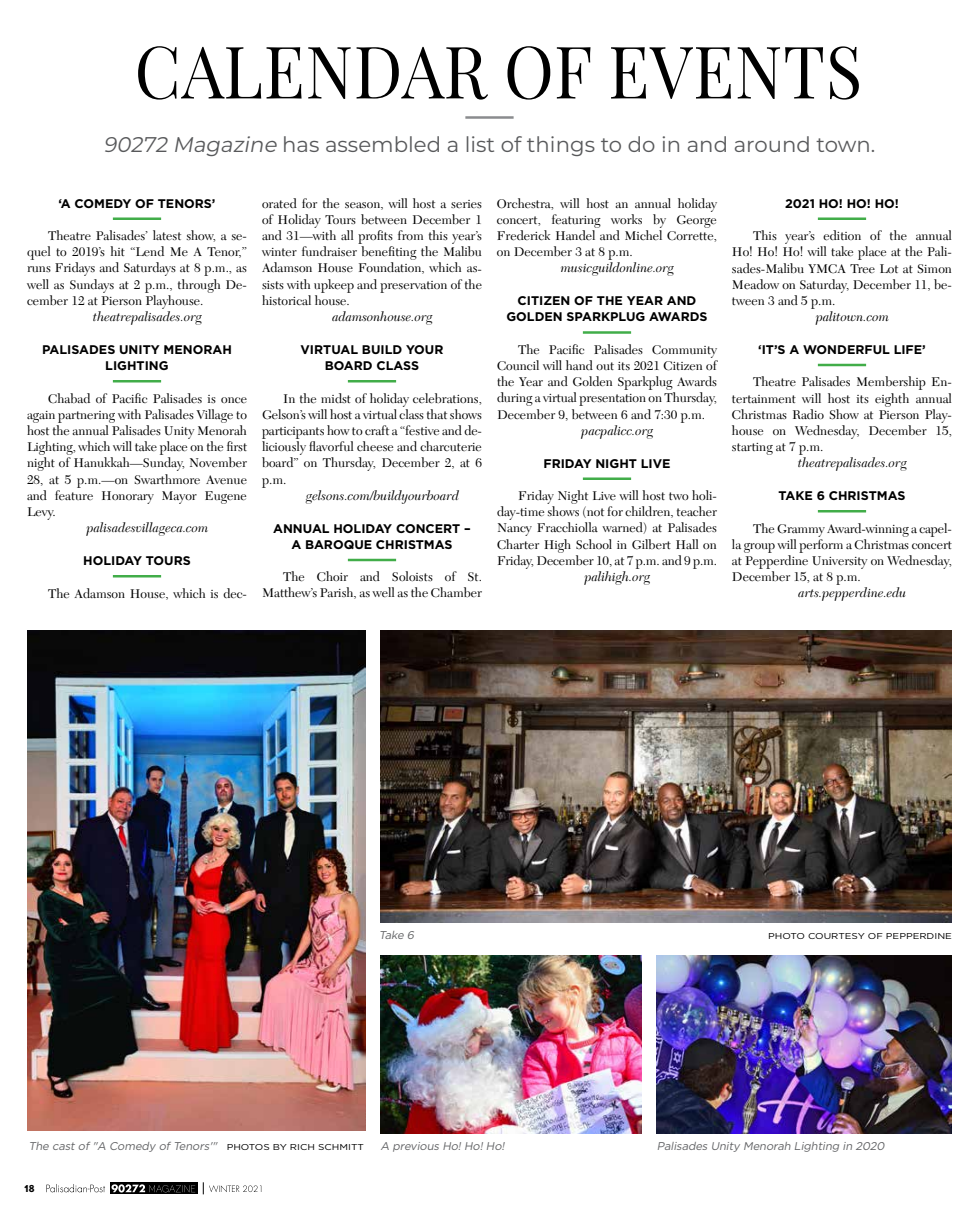
<style>
.page{position:relative;width:979px;height:1215px;background:#fff}
.page>*{position:absolute;margin:0;border:0;box-sizing:border-box;transform-origin:0 0}
.t1{font:72.5px "Playfair Display";letter-spacing:.01em;color:#000;scale:.93 1}
.t2{font:21.25px "Montserrat";color:#58595b}
.t3{font:13.12px/16.2px "New Caledonia";color:#000;text-align:justify}
.t4{font:italic 13.12px "New Caledonia";color:#000}
.t5{font:700 12.5px/16.2px "Gotham";color:#000;text-align:center}
.t6{font:italic 11.25px "Gotham";color:#636466}
.t7{font:700 10px "Novecento";color:#000}
.t8{font:8.5px "Gotham";color:#000;scale:1.18 1}
.s1{font-style:italic}
.s2{font-style:normal;font-size:8.5px;color:#000}
</style>
<div class="page">
<div style="left:110px;top:1182px;width:87px;height:12px;background:#000"></div>
<svg style="left:46px;top:1184px;width:59px;height:8px"></svg>
<svg style="left:111px;top:1184px;width:84px;height:9px"></svg>
<svg style="left:203px;top:1182px;width:58px;height:12px"></svg>
<hr style="left:113px;top:218px;width:48px;height:2px;background:#41ad49">
<hr style="left:113px;top:380px;width:48px;height:2px;background:#41ad49">
<hr style="left:113px;top:575px;width:48px;height:3px;background:#41ad49">
<hr style="left:348px;top:380px;width:48px;height:2px;background:#41ad49">
<hr style="left:348px;top:559px;width:48px;height:2px;background:#41ad49">
<hr style="left:583px;top:331px;width:48px;height:3px;background:#41ad49">
<hr style="left:583px;top:478px;width:48px;height:2px;background:#41ad49">
<hr style="left:818px;top:218px;width:48px;height:2px;background:#41ad49">
<hr style="left:818px;top:364px;width:48px;height:2px;background:#41ad49">
<hr style="left:818px;top:510px;width:48px;height:2px;background:#41ad49">
<hr style="left:465px;top:116px;width:48px;height:3px;background:#8a8c8e">
<img style="left:27px;top:630px;width:338px;height:500px">
<img style="left:380px;top:955px;width:261px;height:179px">
<img style="left:657px;top:955px;width:295px;height:179px">
<img style="left:380px;top:630px;width:572px;height:292px">
<h1 class="t1" style="left:134px;top:26px;width:738px">CALENDAR OF EVENTS</h1>
<h2 class="t2" style="left:104px;top:130px;width:773px"><span class="s1">90272 Magazine</span> has assembled a list of things to do in and around town.</h2>
<p class="t5" style="left:58px;top:195px;width:159px">‘A COMEDY OF TENORS’</p>
<p class="t3" style="left:27px;top:228px;width:221px;text-indent:21px">Theatre Palisades’ latest show, a se&shy;quel to 2019’s hit “Lend Me A Tenor,” runs Fridays and Saturdays at 8 p.m., as well as Sundays at 2 p.m., through De&shy;cember 12 at Pierson Playhouse.</p>
<p class="t4" style="left:93px;top:310px;width:110px">theatrepalisades.org</p>
<p class="t5" style="left:42px;top:341px;width:191px">PALISADES UNITY M ENORAH<br>LIGHTING</p>
<p class="t3" style="left:27px;top:390px;width:222px;text-indent:21px">Chabad of Pacific Palisades is once again partnering with Palisades Village to host the annual Palisades Unity Menorah Lighting, which will take place on the first night of Hanukkah—Sunday, November 28, at 5 p.m.—on Swarthmore Avenue and feature Honorary Mayor Eugene Levy.</p>
<p class="t4" style="left:87px;top:521px;width:123px">palisadesvillageca.com</p>
<p class="t5" style="left:83px;top:552px;width:108px">HOLIDAY TOURS</p>
<p class="t3" style="left:48px;top:585px;width:200px">The Adamson House, which is dec-</p>
<p class="t3" style="left:262px;top:195px;width:221px">orated for the season, will host a series of Holiday Tours between December 1 and 31—with all profits from this year’s winter fundraiser benefiting the Malibu Adamson House Foundation, which as&shy;sists with upkeep and preservation of the historical house.</p>
<p class="t4" style="left:332px;top:310px;width:102px">adamsonhouse.org</p>
<p class="t5" style="left:325px;top:341px;width:120px;text-align:left;text-indent:-24px">VIRTUAL BUILD YOUR<br>BOARD CLASS</p>
<p class="t3" style="left:262px;top:390px;width:221px;text-indent:21px">In the midst of holiday celebrations, Gelson’s will host a virtual class that shows participants how to craft a “festive and de&shy;liciously flavorful cheese and charcuterie board” on Thursday, December 2, at 6 p.m.</p>
<p class="t4" style="left:306px;top:488px;width:154px">gelsons.com/buildyourboard</p>
<p class="t5" style="left:273px;top:520px;width:199px">ANNUAL HOLIDAY CONCERT –<br>A BAROQUE CHRISTMAS</p>
<p class="t3" style="left:262px;top:569px;width:221px;text-align:right">The Choir and Soloists of St.<br>Matthew’s Parish, as well as the Chamber</p>
<p class="t3" style="left:497px;top:195px;width:221px">Orchestra, will host an annual holiday concert, featuring works by George Frederick Handel and Michel Corrette, on December 3 at 8 p.m.</p>
<p class="t4" style="left:561px;top:261px;width:115px">musicguildonline.org</p>
<p class="t5" style="left:506px;top:292px;width:201px">CITIZEN OF THE YEAR AND<br>GOLDEN SPARKPLUG AWARDS</p>
<p class="t3" style="left:497px;top:342px;width:222px;text-indent:21px">The Pacific Palisades Community Council will hand out its 2021 Citizen of the Year and Golden Sparkplug Awards during a virtual presentation on Thursday, December 9, between 6 and 7:30 p.m.</p>
<p class="t4" style="left:581px;top:423px;width:73px">pacpalicc.org</p>
<p class="t5" style="left:543px;top:455px;width:129px">FRIDAY N IGHT LIVE</p>
<p class="t3" style="left:497px;top:488px;width:222px;text-indent:21px">Friday Night Live will host two holi&shy;day-time shows (not for children, teacher Nancy Fracchiolla warned) at Palisades Charter High School in Gilbert Hall on Friday, December 10, at 7 p.m. and 9 p.m.</p>
<p class="t4" style="left:585px;top:570px;width:67px">palihigh.org</p>
<p class="t5" style="left:785px;top:195px;width:115px">2021 HO! HO! HO!</p>
<p class="t3" style="left:732px;top:228px;width:221px;text-indent:21px">This year’s edition of the annual Ho! Ho! Ho! will take place at the Pali&shy;sades-Malibu YMCA Tree Lot at Simon Meadow on Saturday, December 11, be&shy;tween 3 and 5 p.m.</p>
<p class="t4" style="left:816px;top:310px;width:74px">palitown.com</p>
<p class="t5" style="left:758px;top:341px;width:169px">‘IT’S A WONDERFUL LIFE’</p>
<p class="t3" style="left:732px;top:374px;width:221px;text-indent:21px">Theatre Palisades Membership En&shy;tertainment will host its eighth annual Christmas Radio Show at Pierson Play&shy;house on Wednesday, December 15, starting at 7 p.m.</p>
<p class="t4" style="left:798px;top:456px;width:110px">theatrepalisades.org</p>
<p class="t5" style="left:778px;top:487px;width:127px">TAKE 6 CHRISTMAS</p>
<p class="t3" style="left:732px;top:520px;width:221px;text-indent:21px">The Grammy Award-winning a capel&shy;la group will perform a Christmas concert at Pepperdine University on Wednesday, December 15, at 8 p.m.</p>
<p class="t4" style="left:798px;top:586px;width:110px">arts.pepperdine.edu</p>
<p class="t6" style="left:379px;top:929px;width:39px">Take 6</p>
<p class="t8" style="left:768px;top:931px;width:13px">PHOTO</p>
<p class="t8" style="left:808px;top:931px;width:27px">COURTESY</p>
<p class="t8" style="left:868px;top:931px;width:28px">OF PEPPERDINE</p>
<p class="t6" style="left:28px;top:1140px;width:213px">The cast of "A Comedy of Tenors'" <span class="s2">P HOTO</span></p>
<p class="t8" style="left:263px;top:1142px;width:15px">S BY</p>
<p class="t8" style="left:290px;top:1142px;width:6px">RICH</p>
<p class="t8" style="left:318px;top:1142px;width:7px">SCHMITT</p>
<p class="t6" style="left:380px;top:1140px;width:128px">A previous Ho! Ho! Ho!</p>
<p class="t6" style="left:657px;top:1140px;width:231px">Palisades U nity Menorah Lighting in 2020</p>
<p class="t7" style="left:24px;top:1182px;width:12px">18</p>
</div>
